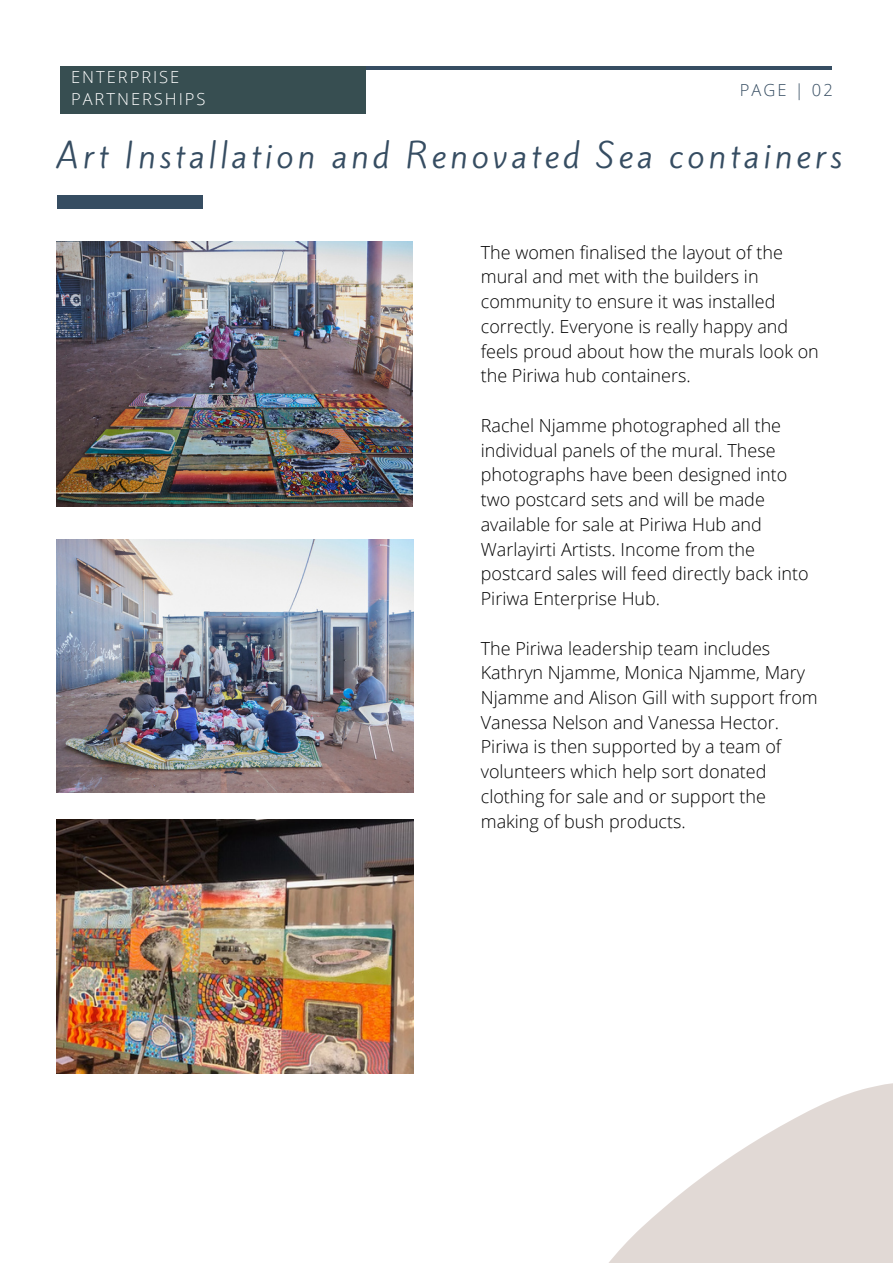
<style>
.page{position:relative;width:893px;height:1264px;background:#fff}
.page>*{position:absolute;margin:0;border:0;box-sizing:border-box;transform-origin:0 0}
.t1{font:31.5px "Kite One";letter-spacing:.12em;color:#364d62}
.t2{font:300 18px/24.8px "Open Sans";color:#000}
.t3{font:300 16.5px/22.5px "Open Sans";letter-spacing:.12em;color:#fff}
.t4{font:300 16.5px "Open Sans";letter-spacing:.12em;color:#364d62}
</style>
<div class="page">
<hr style="left:61px;top:66px;width:770px;height:4px;background:#364d62">
<div style="left:61px;top:66px;width:304px;height:47px;background:#374e51"></div>
<svg style="left:609px;top:1083px;width:283px;height:179px;fill:#e1d9d5"></svg>
<div style="left:57px;top:195px;width:145px;height:14px;background:#364d62"></div>
<img style="left:57px;top:241px;width:355px;height:266px">
<img style="left:57px;top:539px;width:356px;height:253px">
<img style="left:57px;top:820px;width:356px;height:252px">
<p class="t3" style="left:71px;top:65px;width:136px">ENTERPRISE<br>PARTNERSHIPS</p>
<p class="t4" style="left:739px;top:78px;width:94px">PAGE | 02</p>
<p class="t1" style="left:57px;top:133px;width:786px">Art Installation and Renovated Sea containers</p>
<p class="t2" style="left:481px;top:239px;width:339px">The women finalised the layout of the mural and met with the builders in community to ensure it was installed correctly. Everyone is really happy and feels proud about how the murals look on the Piriwa hub containers.</p>
<p class="t2" style="left:481px;top:412px;width:329px">Rachel Njamme photographed all the individual panels of the mural. These photographs have been designed into two postcard sets and will be made available for sale at Piriwa Hub and Warlayirti Artists. Income from the postcard sales will feed directly back into Piriwa Enterprise Hub.</p>
<p class="t2" style="left:481px;top:635px;width:338px">The Piriwa leadership team includes Kathryn Njamme, Monica Njamme, Mary Njamme and Alison Gill with support from Vanessa Nelson and Vanessa Hector.<br>Piriwa is then supported by a team of volunteers which help sort donated clothing for sale and or support the making of bush products.</p>
</div>
